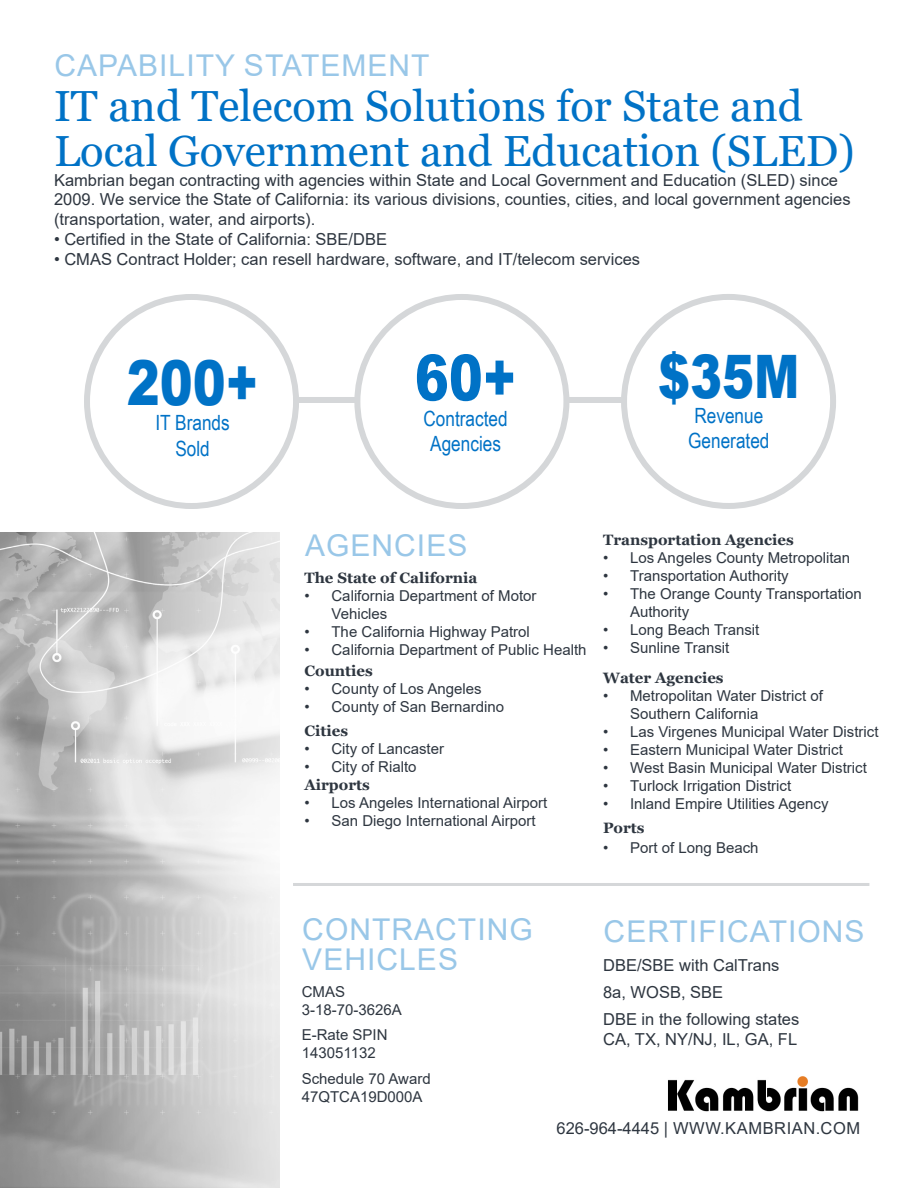
<style>
.page{position:relative;width:918px;height:1188px;background:#fff}
.page>*{position:absolute;margin:0;border:0;box-sizing:border-box;transform-origin:0 0}
.t1{font:900 63.75px "Arial";color:#0072c6;scale:.8 1}
.t2{font:900 61.8px "Arial";color:#0072c6;scale:.8 1}
.t3{font:900 60px "Arial";color:#0072c6;scale:.8 1}
.t4{font:43.5px/45px "Georgia";color:#0072c6}
.t5{font:30px "Arial";letter-spacing:.035em;color:#99c7e8}
.t6{font:21px "Arial Narrow";color:#0072c6}
.t7{font:16.5px/19.8px "Arial";color:#2e3640}
.t8{font:16.5px "Arial";letter-spacing:.035em;color:#2e3640}
.t9{font:15px/18px "Arial";color:#2e3640}
.t10{font:700 15px "Georgia";color:#2e3640}
</style>
<div class="page">
<img style="left:0;top:532px;width:280px;height:656px">
<img style="left:668px;top:1076px;width:191px;height:36px">
<div style="left:280px;top:397px;width:346px;height:6px;background:#d5d7d9"></div>
<div style="left:621px;top:294px;width:215px;height:215px;border:6px solid #d5d7d9;border-radius:50%"></div>
<div style="left:357px;top:297px;width:209px;height:209px;background:#fff;border-radius:50%"></div>
<div style="left:354px;top:294px;width:215px;height:215px;border:6px solid #d5d7d9;border-radius:50%"></div>
<div style="left:87px;top:297px;width:209px;height:209px;background:#fff;border-radius:50%"></div>
<div style="left:84px;top:294px;width:215px;height:215px;border:6px solid #d5d7d9;border-radius:50%"></div>
<hr style="left:293px;top:883px;width:576px;height:3px;background:#d5d7d9">
<p class="t5" style="left:55px;top:45px;width:377px">CAPABILITY STATEMENT</p>
<p class="t4" style="left:54px;top:84px;width:802px">IT and Telecom Solutions for State and<br>Local Government and Education (SLED)</p>
<p class="t7" style="left:54px;top:170px;width:798px">Kambrian began contracting with agencies within State and Local Government and Education (SLED) since<br>2009. We service the State of California: its various divisions, counties, cities, and local government agencies (transportation, water, and airports).</p>
<p class="t7" style="left:54px;top:229px;width:335px">• Certified in the State of California: SBE/DBE</p>
<p class="t7" style="left:54px;top:249px;width:588px">• CMAS Contract Holder; can resell hardware, software, and IT/telecom services</p>
<p class="t2" style="left:127px;top:338px;width:166px">200+</p>
<p class="t6" style="left:155px;top:408px;width:76px">IT Brands</p>
<p class="t6" style="left:175px;top:433px;width:36px">Sold</p>
<p class="t1" style="left:415px;top:331px;width:129px">60+</p>
<p class="t6" style="left:424px;top:403px;width:86px">Contracted</p>
<p class="t6" style="left:430px;top:428px;width:72px">Agencies</p>
<p class="t3" style="left:658px;top:333px;width:178px">$35M</p>
<p class="t6" style="left:694px;top:400px;width:70px">Revenue</p>
<p class="t6" style="left:688px;top:425px;width:83px">Generated</p>
<p class="t5" style="left:305px;top:525px;width:164px">AGENCIES</p>
<p class="t10" style="left:304px;top:568px;width:175px">The State of California</p>
<p class="t9" style="left:332px;top:587px;width:207px;text-indent:-27px">• California Department of Motor<br>Vehicles</p>
<p class="t9" style="left:304px;top:623px;width:227px">• The California Highway Patrol</p>
<p class="t9" style="left:304px;top:641px;width:284px">• California Department of Public Health</p>
<p class="t10" style="left:304px;top:661px;width:70px">Counties</p>
<p class="t9" style="left:304px;top:680px;width:179px">• County of Los Angeles</p>
<p class="t9" style="left:304px;top:698px;width:201px">• County of San Bernardino</p>
<p class="t10" style="left:304px;top:721px;width:45px">Cities</p>
<p class="t9" style="left:304px;top:740px;width:141px">• City of Lancaster</p>
<p class="t9" style="left:304px;top:758px;width:114px">• City of Rialto</p>
<p class="t10" style="left:304px;top:775px;width:67px">Airports</p>
<p class="t9" style="left:304px;top:794px;width:244px">• Los Angeles International Airport</p>
<p class="t9" style="left:304px;top:812px;width:233px">• San Diego International Airport</p>
<p class="t10" style="left:603px;top:531px;width:192px">Transportation Agencies</p>
<p class="t9" style="left:603px;top:549px;width:249px">• Los Angeles County Metropolitan</p>
<p class="t9" style="left:603px;top:567px;width:187px">• Transportation Authority</p>
<p class="t9" style="left:630px;top:585px;width:233px;text-indent:-27px">• The Orange County Transportation<br>Authority</p>
<p class="t9" style="left:603px;top:621px;width:158px">• Long Beach Transit</p>
<p class="t9" style="left:603px;top:639px;width:128px">• Sunline Transit</p>
<p class="t10" style="left:603px;top:669px;width:122px">Water Agencies</p>
<p class="t9" style="left:630px;top:687px;width:194px;text-indent:-27px">• Metropolitan Water District of<br>Southern California</p>
<p class="t9" style="left:603px;top:723px;width:277px">• Las Virgenes Municipal Water District</p>
<p class="t9" style="left:603px;top:741px;width:241px">• Eastern Municipal Water District</p>
<p class="t9" style="left:603px;top:759px;width:265px">• West Basin Municipal Water District</p>
<p class="t9" style="left:603px;top:777px;width:190px">• Turlock Irrigation District</p>
<p class="t9" style="left:603px;top:795px;width:227px">• Inland Empire Utilities Agency</p>
<p class="t10" style="left:603px;top:819px;width:43px">Ports</p>
<p class="t9" style="left:603px;top:838px;width:157px">• Port of Long Beach</p>
<p class="t5" style="left:302px;top:909px;width:232px">CONTRACTING</p>
<p class="t5" style="left:302px;top:939px;width:157px">VEHICLES</p>
<p class="t9" style="left:302px;top:983px;width:102px">CMAS<br>3-18-70-3626A</p>
<p class="t9" style="left:302px;top:1026px;width:87px">E-Rate SPIN<br>143051132</p>
<p class="t9" style="left:302px;top:1069px;width:130px">Schedule 70 Award<br>47QTCA19D000A</p>
<p class="t5" style="left:604px;top:911px;width:262px">CERTIFICATIONS</p>
<p class="t7" style="left:603px;top:955px;width:178px">DBE/SBE with CalTrans</p>
<p class="t7" style="left:603px;top:982px;width:122px">8a, WOSB, SBE</p>
<p class="t7" style="left:603px;top:1009px;width:198px">DBE in the following states<br>CA, TX, NY/NJ, IL, GA, FL</p>
<p class="t8" style="left:557px;top:1117px;width:305px">626-964-4445 | WWW.KAMBRIAN.COM</p>
</div>
